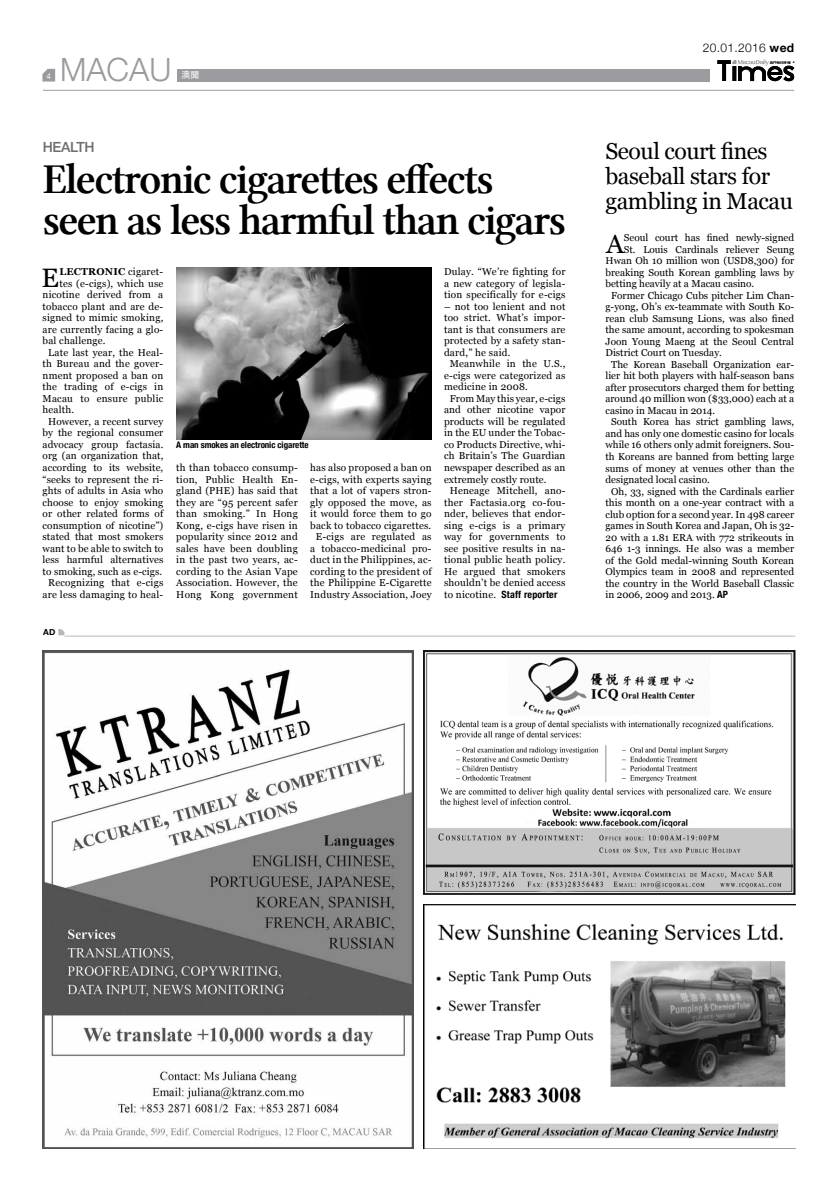
<style>
.page{position:relative;width:837px;height:1191px;background:#fff}
.page>*{position:absolute;margin:0;border:0;box-sizing:border-box;transform-origin:0 0}
.t1{font:43px/41px "Lin Libertine Z";letter-spacing:-.04em;color:#000}
.t2{font:300 32px "Helvetica Neue";color:#999b9e}
.t3{font:26.6px "Georgia";color:#000}
.t4{font:23px/25px "Georgia";letter-spacing:-.02em;color:#000}
.t5{font:500 14px "Helvetica Neue";color:#6d6e71}
.t6{font:300 12px "Helvetica Neue";letter-spacing:.025em;color:#000}
.t7{font:10px/11.5px "Georgia";letter-spacing:.01em;color:#000;text-align:justify}
.t8{font:700 condensed 10px "Helvetica Neue";letter-spacing:.02em;color:#000}
.t9{font:700 10px "Georgia";letter-spacing:.02em;color:#000}
.t10{font:700 condensed 9px "Helvetica Neue";letter-spacing:-.01em;color:#000}
.t11{font:9px "Adobe Heiti Std";color:#fff}
.t12{font:700 8.4px "Helvetica Neue";color:#000}
.t13{font:8px "Helvetica Neue";color:#fff}
.s1{font-weight:400}
.s2{font-family:"Georgia";font-weight:400;font-stretch:normal}
.s3{font-weight:700}
.s4{font-family:"Helvetica Neue";font-weight:700;font-stretch:condensed}
</style>
<div class="page">
<svg style="left:42px;top:69px;width:13px;height:13px"></svg>
<hr style="left:43px;top:90px;width:751px;height:1px;background:#999b9e">
<svg style="left:717px;top:60px;width:77px;height:21px"></svg>
<hr style="left:64px;top:636px;width:731px;height:1px;background:#b6b8ba">
<svg style="left:58px;top:629px;width:6px;height:6px"></svg>
<div style="left:177px;top:69px;width:532px;height:12px;background:#9a9c9f"></div>
<img style="left:43px;top:650px;width:370px;height:498px">
<img style="left:423px;top:650px;width:372px;height:244px">
<img style="left:423px;top:904px;width:372px;height:244px">
<img style="left:176px;top:268px;width:255px;height:172px">
<p class="t13" style="left:46px;top:70px;width:6px">4</p>
<h2 class="t2" style="left:60px;top:44px;width:113px">MACAU</h2>
<p class="t11" style="left:181px;top:69px;width:19px">澳聞</p>
<h3 class="t5" style="left:43px;top:136px;width:28px">Health</h3>
<h1 class="t1" style="left:43px;top:161px;width:524px">Electronic cigarettes effects seen as less harmful than cigars</h1>
<h3 class="t3" style="left:41px;top:258px;width:19px">E</h3>
<p class="t9" style="left:59px;top:264px;width:105px">LECTRONIC <span class="s1">cigaret-</span></p>
<p class="t7" style="left:59px;top:277px;width:105px">tes (e-cigs), which use</p>
<p class="t7" style="left:43px;top:289px;width:122px">nicotine derived from a</p>
<p class="t7" style="left:43px;top:300px;width:122px">tobacco plant and are de-</p>
<p class="t7" style="left:43px;top:312px;width:122px">signed to mimic smoking,</p>
<p class="t7" style="left:43px;top:323px;width:122px">are currently facing a glo-</p>
<p class="t7" style="left:43px;top:335px;width:64px">bal challenge.</p>
<p class="t7" style="left:48px;top:346px;width:117px">Late last year, the Heal-</p>
<p class="t7" style="left:43px;top:358px;width:122px">th Bureau and the gover-</p>
<p class="t7" style="left:43px;top:369px;width:122px">nment proposed a ban on</p>
<p class="t7" style="left:43px;top:381px;width:122px">the trading of e-cigs in</p>
<p class="t7" style="left:43px;top:392px;width:122px">Macau to ensure public</p>
<p class="t7" style="left:43px;top:404px;width:33px">health.</p>
<p class="t7" style="left:48px;top:415px;width:117px">However, a recent survey</p>
<p class="t7" style="left:43px;top:427px;width:122px">by the regional consumer</p>
<p class="t7" style="left:43px;top:438px;width:122px">advocacy group factasia.</p>
<p class="t7" style="left:43px;top:450px;width:122px">org (an organization that,</p>
<p class="t7" style="left:43px;top:461px;width:122px">according to its website,</p>
<p class="t7" style="left:43px;top:473px;width:122px">“seeks to represent the ri-</p>
<p class="t7" style="left:43px;top:484px;width:122px">ghts of adults in Asia who</p>
<p class="t7" style="left:43px;top:496px;width:122px">choose to enjoy smoking</p>
<p class="t7" style="left:43px;top:507px;width:122px">or other related forms of</p>
<p class="t7" style="left:43px;top:519px;width:122px">consumption of nicotine”)</p>
<p class="t7" style="left:43px;top:530px;width:122px">stated that most smokers</p>
<p class="t7" style="left:43px;top:542px;width:122px">want to be able to switch to</p>
<p class="t7" style="left:43px;top:553px;width:122px">less harmful alternatives</p>
<p class="t7" style="left:43px;top:565px;width:121px">to smoking, such as e-cigs.</p>
<p class="t7" style="left:48px;top:576px;width:117px">Recognizing that e-cigs</p>
<p class="t7" style="left:43px;top:588px;width:122px">are less damaging to heal-</p>
<p class="t12" style="left:43px;top:625px;width:13px">ad</p>
<p class="t10" style="left:176px;top:438px;width:134px">A man smokes an electronic cigarette</p>
<p class="t7" style="left:176px;top:462px;width:123px">th than tobacco consump&shy;tion, Public Health En&shy;gland (PHE) has said that they are “95 percent safer than smoking.” In Hong Kong, e-cigs have risen in popularity since 2012 and sales have been doubling in the past two years, ac&shy;cording to the Asian Vape Association. However, the Hong Kong government</p>
<p class="t7" style="left:310px;top:462px;width:123px;text-align:center">has also proposed a ban on e-cigs, with experts saying that a lot of vapers stron&shy;gly opposed the move, as it would force them to go back to tobacco cigarettes.<br>E-cigs are regulated as a tobacco-medicinal pro&shy;duct in the Philippines, ac&shy;cording to the president of the Philippine E-Cigarette<br>Industry Association, Joey</p>
<p class="t7" style="left:444px;top:266px;width:123px">Dulay. “We’re fighting for a new category of legisla&shy;tion specifically for e-cigs</p>
<p class="t7" style="left:444px;top:300px;width:123px">– not too lenient and not</p>
<p class="t7" style="left:444px;top:312px;width:123px">too strict. What’s impor-</p>
<p class="t7" style="left:444px;top:323px;width:123px">tant is that consumers are</p>
<p class="t7" style="left:444px;top:335px;width:123px">protected by a safety stan-</p>
<p class="t7" style="left:444px;top:346px;width:68px">dard,” he said.</p>
<p class="t7" style="left:449px;top:358px;width:117px">Meanwhile in the U.S.,</p>
<p class="t7" style="left:444px;top:369px;width:123px">e-cigs were categorized as</p>
<p class="t7" style="left:444px;top:381px;width:85px">medicine in 2008.</p>
<p class="t7" style="left:449px;top:392px;width:117px">From May this year, e-cigs</p>
<p class="t7" style="left:444px;top:404px;width:123px">and other nicotine vapor</p>
<p class="t7" style="left:444px;top:415px;width:123px">products will be regulated</p>
<p class="t7" style="left:444px;top:427px;width:123px">in the EU under the Tobac-</p>
<p class="t7" style="left:444px;top:438px;width:123px">co Products Directive, whi-</p>
<p class="t7" style="left:444px;top:450px;width:123px">ch Britain’s The Guardian</p>
<p class="t7" style="left:444px;top:461px;width:123px">newspaper described as an</p>
<p class="t7" style="left:444px;top:473px;width:104px">extremely costly route.</p>
<p class="t7" style="left:449px;top:484px;width:117px">Heneage Mitchell, ano-</p>
<p class="t7" style="left:444px;top:496px;width:123px">ther Factasia.org co-fou-</p>
<p class="t7" style="left:444px;top:507px;width:123px">nder, believes that endor-</p>
<p class="t7" style="left:444px;top:519px;width:123px">sing e-cigs is a primary</p>
<p class="t7" style="left:444px;top:530px;width:123px">way for governments to</p>
<p class="t7" style="left:444px;top:542px;width:123px">see positive results in na-</p>
<p class="t7" style="left:444px;top:553px;width:123px">tional public heath policy.</p>
<p class="t7" style="left:444px;top:565px;width:123px">He argued that smokers</p>
<p class="t7" style="left:444px;top:576px;width:123px">shouldn’t be denied access</p>
<p class="t8" style="left:444px;top:585px;width:115px"><span class="s2">to nicotine.</span> Staff reporter</p>
<p class="t6" style="left:702px;top:38px;width:93px">20.01.2016 <span class="s3">wed</span></p>
<h3 class="t4" style="left:605px;top:138px;width:189px">Seoul court fines baseball stars for gambling in Macau</h3>
<h3 class="t3" style="left:605px;top:224px;width:19px">A</h3>
<p class="t7" style="left:623px;top:232px;width:172px">Seoul court has fined newly-signed</p>
<p class="t7" style="left:623px;top:243px;width:172px">St. Louis Cardinals reliever Seung</p>
<p class="t7" style="left:605px;top:255px;width:190px">Hwan Oh 10 million won (USD8,300) for</p>
<p class="t7" style="left:605px;top:266px;width:190px">breaking South Korean gambling laws by</p>
<p class="t7" style="left:605px;top:278px;width:150px">betting heavily at a Macau casino.</p>
<p class="t7" style="left:611px;top:289px;width:184px">Former Chicago Cubs pitcher Lim Chan-</p>
<p class="t7" style="left:605px;top:301px;width:190px">g-yong, Oh’s ex-teammate with South Ko-</p>
<p class="t7" style="left:605px;top:312px;width:190px">rean club Samsung Lions, was also fined</p>
<p class="t7" style="left:605px;top:324px;width:190px">the same amount, according to spokesman</p>
<p class="t7" style="left:605px;top:335px;width:190px">Joon Young Maeng at the Seoul Central</p>
<p class="t7" style="left:605px;top:347px;width:118px">District Court on Tuesday.</p>
<p class="t7" style="left:611px;top:358px;width:184px">The Korean Baseball Organization ear-</p>
<p class="t7" style="left:605px;top:370px;width:190px">lier hit both players with half-season bans</p>
<p class="t7" style="left:605px;top:381px;width:190px">after prosecutors charged them for betting</p>
<p class="t7" style="left:605px;top:393px;width:190px">around 40 million won ($33,000) each at a</p>
<p class="t7" style="left:605px;top:404px;width:111px">casino in Macau in 2014.</p>
<p class="t7" style="left:611px;top:416px;width:184px">South Korea has strict gambling laws,</p>
<p class="t7" style="left:605px;top:427px;width:190px">and has only one domestic casino for locals</p>
<p class="t7" style="left:605px;top:439px;width:190px">while 16 others only admit foreigners. Sou-</p>
<p class="t7" style="left:605px;top:450px;width:190px">th Koreans are banned from betting large</p>
<p class="t7" style="left:605px;top:462px;width:190px">sums of money at venues other than the</p>
<p class="t7" style="left:605px;top:473px;width:106px">designated local casino.</p>
<p class="t7" style="left:611px;top:485px;width:184px">Oh, 33, signed with the Cardinals earlier</p>
<p class="t7" style="left:605px;top:496px;width:190px">this month on a one-year contract with a</p>
<p class="t7" style="left:605px;top:508px;width:190px">club option for a second year. In 498 career</p>
<p class="t7" style="left:605px;top:519px;width:190px">games in South Korea and Japan, Oh is 32-</p>
<p class="t7" style="left:605px;top:531px;width:190px">20 with a 1.81 ERA with 772 strikeouts in</p>
<p class="t7" style="left:605px;top:542px;width:190px">646 1-3 innings. He also was a member</p>
<p class="t7" style="left:605px;top:554px;width:190px">of the Gold medal-winning South Korean</p>
<p class="t7" style="left:605px;top:565px;width:190px">Olympics team in 2008 and represented</p>
<p class="t7" style="left:605px;top:577px;width:190px">the country in the World Baseball Classic</p>
<p class="t7" style="left:605px;top:588px;width:124px">in 2006, 2009 and 2013. <span class="s4">AP</span></p>
</div>
